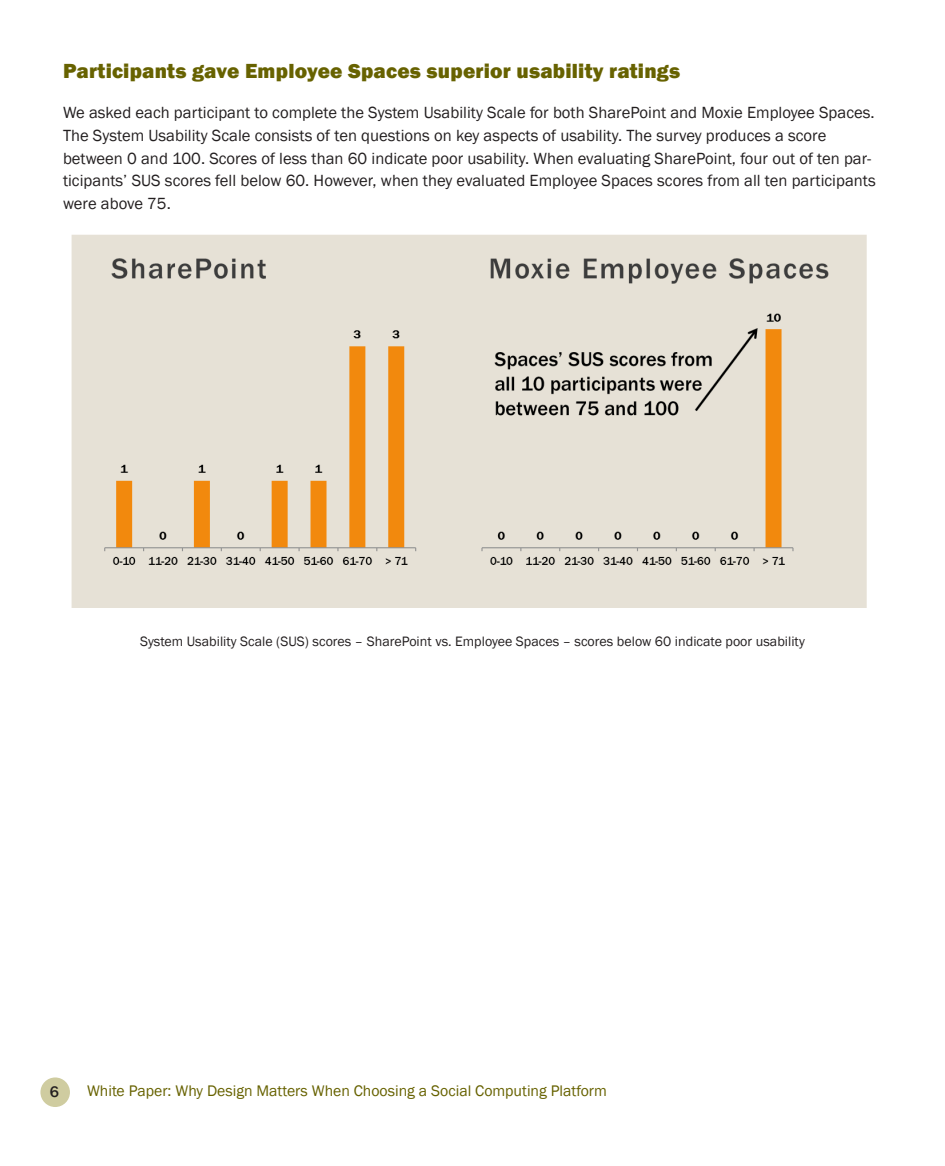
<style>
.page{position:relative;width:945px;height:1166px;background:#fff}
.page>*{position:absolute;margin:0;border:0;box-sizing:border-box;transform-origin:0 0}
.t1{font:800 21px "Franklin Gothic";letter-spacing:.01em;color:#676200}
.t2{font:16.62px/22.8px "Franklin Gothic";color:#231f20}
.t3{font:15.75px "Franklin Gothic";color:#676200}
.t4{font:500 15.75px "Franklin Gothic";color:#231f20}
.t5{font:14px "Franklin Gothic";color:#231f20}
</style>
<div class="page">
<div style="left:40px;top:1077px;width:30px;height:30px;background:#cfcca0;border-radius:50%"></div>
<img style="left:71px;top:234px;width:796px;height:373px">
<p class="t1" style="left:63px;top:57px;width:619px">Participants gave Employee Spaces superior usability ratings</p>
<p class="t2" style="left:63px;top:101px;width:814px">We asked each participant to complete the System Usability Scale for both SharePoint and Moxie Employee Spaces.<br>The System Usability Scale consists of ten questions on key aspects of usability. The survey produces a score between 0 and 100. Scores of less than 60 indicate poor usability. When evaluating SharePoint, four out of ten par&shy;ticipants’ SUS scores fell below 60. However, when they evaluated Employee Spaces scores from all ten participants were above 75.</p>
<p class="t5" style="left:140px;top:632px;width:666px">System Usability Scale (SUS) scores – SharePoint vs. Employee Spaces – scores below 60 indicate poor usability</p>
<p class="t4" style="left:50px;top:1081px;width:11px">6</p>
<p class="t3" style="left:87px;top:1081px;width:521px">White Paper: Why Design Matters When Choosing a Social Computing Platform</p>
</div>
